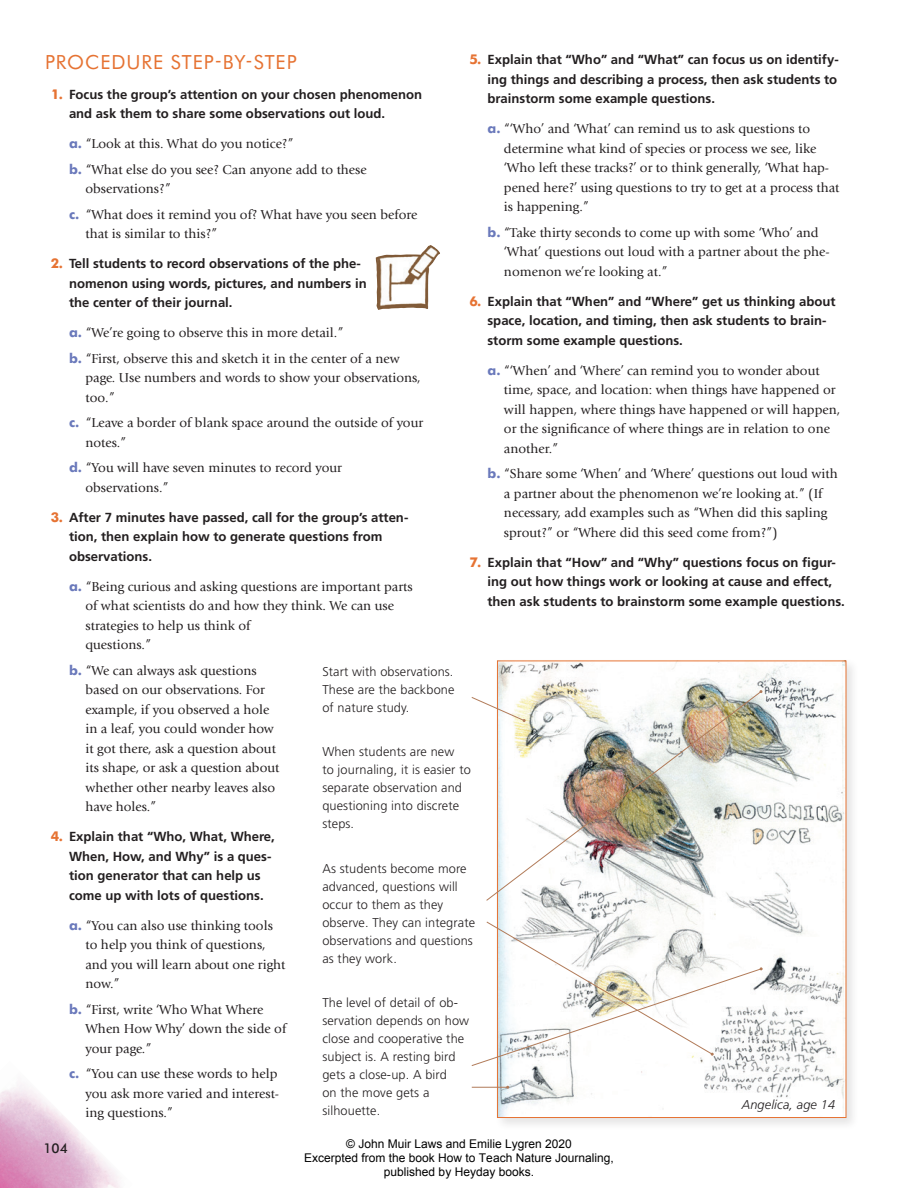
<style>
.page{position:relative;width:918px;height:1188px;background:#fff}
.page>*{position:absolute;margin:0;border:0;box-sizing:border-box;transform-origin:0 0}
.t1{font:19.5px "Futura BT";letter-spacing:.05em;color:#e67333}
.t2{font:13.5px/19.5px "Giovanni";color:#231f20}
.t3{font:500 13.5px "Futura BT";color:#231f20}
.t4{font:700 13.2px/19.5px "Frutiger";color:#231f20}
.t5{font:300 12.75px/18px "Frutiger";letter-spacing:.01em;color:#231f20}
.t6{font:italic 300 12.75px "Frutiger";letter-spacing:.01em;color:#231f20}
.t7{font:12px/14.4px "Arial";color:#000;text-align:center}
.s1{font-family:"Futura BT";font-size:13.5px;color:#e67333}
.s2{font-family:"Futura BT";font-weight:700;color:#6a79bb}
</style>
<div class="page">
<img style="left:0;top:1084px;width:120px;height:104px">
<div style="left:494px;top:658px;width:366px;height:473px;background:#231f20;opacity:.12"></div>
<img style="left:499px;top:663px;width:345px;height:453px">
<svg style="left:471px;top:697px;width:15px;height:7px"></svg>
<img style="left:486px;top:691px;width:276px;height:210px">
<hr style="left:472px;top:1087px;width:36px;height:1px;background:#b17b59">
<svg style="left:471px;top:921px;width:292px;height:146px"></svg>
<img style="left:376px;top:245px;width:64px;height:65px">
<p class="t4" style="left:488px;top:50px;width:353px;text-align:justify;text-indent:-18px"><span class="s1">5.</span> Explain that “Who” and “What” can focus us on identify&shy;ing things and describing a process, then ask students to brainstorm some example questions.</p>
<p class="t2" style="left:504px;top:119px;width:337px;text-indent:-16px"><span class="s2">a.</span> “‘Who’ and ‘What’ can remind us to ask questions to determine what kind of species or process we see, like ‘Who left these tracks?’ or to think generally, ‘What hap&shy;pened here?’ using questions to try to get at a process that is happening.”</p>
<p class="t2" style="left:504px;top:223px;width:327px;text-indent:-16px"><span class="s2">b.</span> “Take thirty seconds to come up with some ‘Who’ and ‘What’ questions out loud with a partner about the phe&shy;nomenon we’re looking at.”</p>
<p class="t4" style="left:488px;top:291px;width:350px;text-indent:-18px"><span class="s1">6.</span> Explain that “When” and “Where” get us thinking about space, location, and timing, then ask students to brain&shy;storm some example questions.</p>
<p class="t2" style="left:504px;top:361px;width:338px;text-indent:-16px"><span class="s2">a.</span> “‘When’ and ‘Where’ can remind you to wonder about time, space, and location: when things have happened or will happen, where things have happened or will happen, or the significance of where things are in relation to one another.”</p>
<p class="t2" style="left:504px;top:464px;width:335px;text-indent:-16px"><span class="s2">b.</span> “Share some ‘When’ and ‘Where’ questions out loud with a partner about the phenomenon we’re looking at.” (If necessary, add examples such as “When did this sapling sprout?” or “Where did this seed come from?”)</p>
<p class="t4" style="left:488px;top:552px;width:359px;text-indent:-18px"><span class="s1">7.</span> Explain that “How” and “Why” questions focus on figur&shy;ing out how things work or looking at cause and effect, then ask students to brainstorm some example questions.</p>
<h1 class="t1" style="left:45px;top:50px;width:253px">PROCEDURE STEP-BY-STEP</h1>
<p class="t4" style="left:69px;top:84px;width:355px;text-indent:-18px"><span class="s1">1.</span> Focus the group’s attention on your chosen phenomenon and ask them to share some observations out loud.</p>
<p class="t2" style="left:69px;top:131px;width:299px;line-height:25.5px"><span class="s2">a.</span> “Look at this. What do you notice?”<br><span class="s2">b.</span> “What else do you see? Can anyone add to these</p>
<p class="t2" style="left:69px;top:176px;width:350px;line-height:25.5px;text-indent:16px">observations?”<br><span class="s2">c.</span> “What does it remind you of? What have you seen before</p>
<p class="t2" style="left:85px;top:224px;width:133px">that is similar to this?”</p>
<p class="t4" style="left:69px;top:254px;width:299px;text-indent:-18px"><span class="s1">2.</span> Tell students to record observations of the phe&shy;nomenon using words, pictures, and numbers in the center of their journal.</p>
<p class="t2" style="left:69px;top:320px;width:332px;line-height:25.5px"><span class="s2">a.</span> “We’re going to observe this in more detail.”<br><span class="s2">b.</span> “First, observe this and sketch it in the center of a new</p>
<p class="t2" style="left:85px;top:368px;width:337px">page. Use numbers and words to show your observations, too.”</p>
<p class="t2" style="left:85px;top:413px;width:339px;text-indent:-16px"><span class="s2">c.</span> “Leave a border of blank space around the outside of your notes.”</p>
<p class="t2" style="left:85px;top:458px;width:258px;text-indent:-16px"><span class="s2">d.</span> “You will have seven minutes to record your observations.”</p>
<p class="t4" style="left:69px;top:507px;width:341px;text-indent:-18px"><span class="s1">3.</span> After 7 minutes have passed, call for the group’s atten&shy;tion, then explain how to generate questions from observations.</p>
<p class="t2" style="left:85px;top:577px;width:329px;text-indent:-16px"><span class="s2">a.</span> “Being curious and asking questions are important parts of what scientists do and how they think. We can use strategies to help us think of<br>questions.”</p>
<p class="t2" style="left:85px;top:661px;width:195px;text-indent:-16px"><span class="s2">b.</span> “We can always ask questions based on our observations. For example, if you observed a hole in a leaf, you could wonder how it got there, ask a question about its shape, or ask a question about whether other nearby leaves also have holes.”</p>
<p class="t4" style="left:69px;top:827px;width:207px;text-indent:-18px"><span class="s1">4.</span> Explain that “Who, What, Where,<br>When, How, and Why” is a ques&shy;tion generator that can help us come up with lots of questions.</p>
<p class="t2" style="left:85px;top:916px;width:201px;text-indent:-16px"><span class="s2">a.</span> “You can also use thinking tools to help you think of questions, and you will learn about one right now.”</p>
<p class="t2" style="left:85px;top:1000px;width:202px;text-indent:-16px"><span class="s2">b.</span> “First, write ‘Who What Where<br>When How Why’ down the side of your page.”</p>
<p class="t2" style="left:85px;top:1064px;width:195px;text-indent:-16px"><span class="s2">c.</span> “You can use these words to help you ask more varied and interest&shy;ing questions.”</p>
<p class="t5" style="left:322px;top:663px;width:134px;text-align:justify">Start with observations.<br>These are the backbone of nature study.</p>
<p class="t5" style="left:322px;top:743px;width:150px">When students are new<br>to journaling, it is easier to separate observation and questioning into discrete steps.</p>
<p class="t5" style="left:322px;top:859px;width:154px">As students become more advanced, questions will occur to them as they observe. They can integrate observations and questions as they work.</p>
<p class="t5" style="left:322px;top:993px;width:148px">The level of detail of ob - servation depends on how close and cooperative the subject is. A resting bird gets a close-up. A bird<br>on the move gets a silhouette.</p>
<p class="t6" style="left:742px;top:1097px;width:95px">Angelica, age 14</p>
<p class="t3" style="left:44px;top:1140px;width:26px">104</p>
<p class="t7" style="left:304px;top:1136px;width:311px">© John Muir Laws and Emilie Lygren 2020<br>Excerpted from the book How to Teach Nature Journaling, published by Heyday books.</p>
</div>
